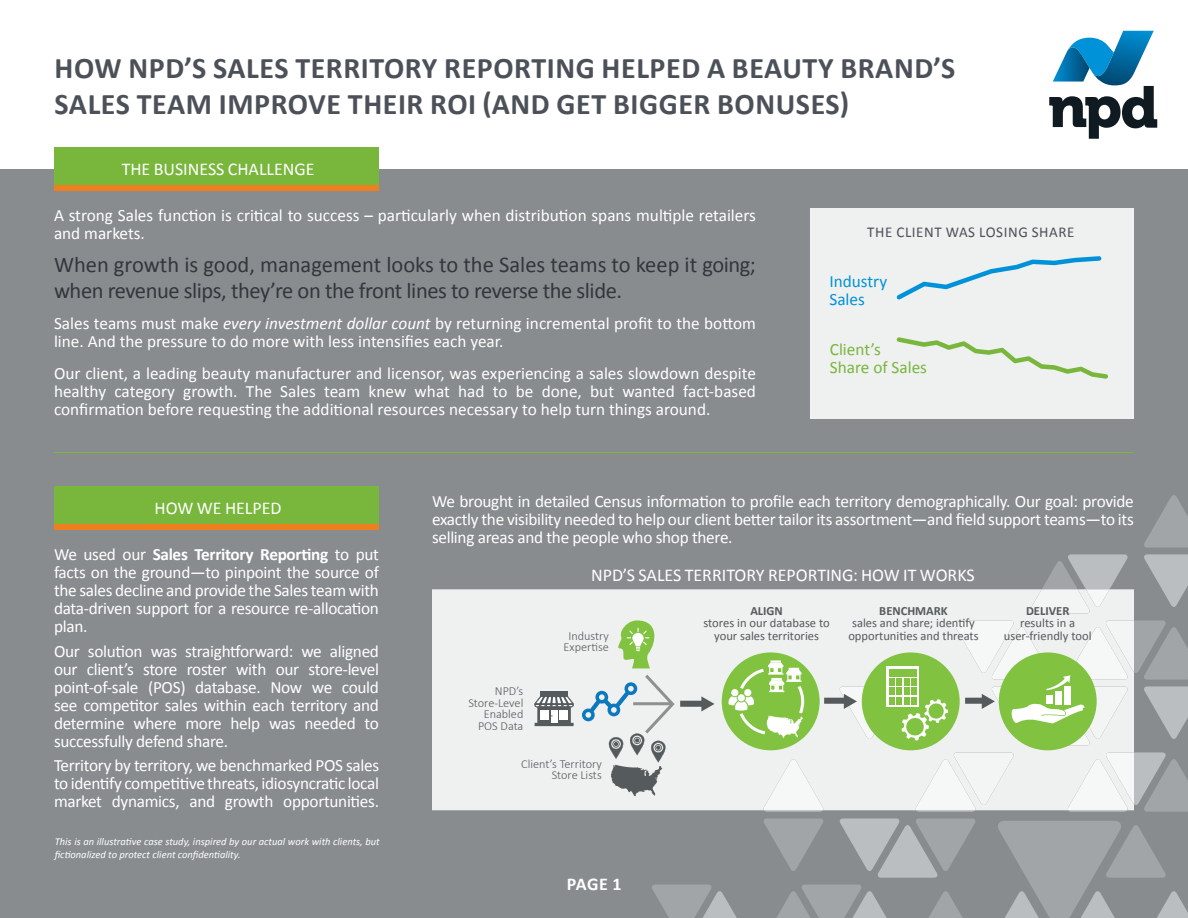
<style>
.page{position:relative;width:1188px;height:918px;background:#fff}
.page>*{position:absolute;margin:0;border:0;box-sizing:border-box;transform-origin:0 0}
.t1{font:700 30px/36.6px "Calibri";letter-spacing:.02em;color:#4c5159}
.t2{font:22.5px/25.5px "Calibri";letter-spacing:-.02em;color:#32373e}
.t3{font:18px "Calibri";color:#fff}
.t4{font:700 18px "Calibri";color:#fff}
.t5{font:17.25px/18px "Calibri";letter-spacing:-.01em;color:#fff;text-align:justify}
.t6{font:17.25px/18px "Calibri";color:#78b63c}
.t7{font:17.25px/18px "Calibri";color:#0092d8}
.t8{font:15px "Calibri";letter-spacing:.04em;color:#4c5159}
.t9{font:12.6px/12.9px "Calibri";color:#555a5c;text-align:center}
.t10{font:700 12.6px "Calibri";color:#555a5c}
.t11{font:300 12.3px/11.7px "Calibri";color:#555a5c;text-align:right}
.t12{font:italic 10.5px/13.5px "Calibri";color:#fff}
.s1{font-style:italic}
.s2{font-weight:700}
</style>
<div class="page">
<div style="left:0;top:169px;width:1188px;height:749px;background:#888c8f"></div>
<svg style="left:1144px;top:495px;width:44px;height:53px"></svg>
<svg style="left:1144px;top:554px;width:44px;height:53px"></svg>
<svg style="left:840px;top:819px;width:135px;height:59px"></svg>
<svg style="left:764px;top:819px;width:59px;height:52px"></svg>
<svg style="left:998px;top:821px;width:190px;height:97px"></svg>
<svg style="left:929px;top:891px;width:33px;height:27px"></svg>
<svg style="left:777px;top:885px;width:110px;height:33px"></svg>
<svg style="left:652px;top:885px;width:85px;height:33px"></svg>
<svg style="left:1049px;top:31px;width:108px;height:108px"></svg>
<div style="left:810px;top:208px;width:324px;height:210px;background:#eff0f0"></div>
<svg style="left:896px;top:256px;width:205px;height:44px"></svg>
<svg style="left:897px;top:337px;width:211px;height:42px"></svg>
<div style="left:55px;top:148px;width:324px;height:43px;background:#78b63c"></div>
<div style="left:55px;top:185px;width:324px;height:6px;background:#ee7f1f"></div>
<hr style="left:55px;top:452px;width:1079px;height:1px;background:#78b63c">
<div style="left:55px;top:487px;width:324px;height:43px;background:#78b63c"></div>
<div style="left:55px;top:524px;width:324px;height:6px;background:#ee7f1f"></div>
<div style="left:432px;top:589px;width:702px;height:221px;background:#eff0f0"></div>
<svg style="left:1030px;top:554px;width:98px;height:60px"></svg>
<svg style="left:1068px;top:752px;width:120px;height:60px;background:#cdcfd0"></svg>
<svg style="left:916px;top:752px;width:98px;height:60px;background:#eeeff0"></svg>
<svg style="left:763px;top:759px;width:60px;height:53px;background:#eff0f0"></svg>
<div style="left:722px;top:652px;width:98px;height:98px;background:#81c341;border-radius:50%"></div>
<div style="left:824px;top:698px;width:21px;height:6px;background:#555a5c"></div>
<div style="left:680px;top:701px;width:24px;height:6px;background:#555a5c"></div>
<svg style="left:701px;top:696px;width:13px;height:16px"></svg>
<svg style="left:535px;top:696px;width:39px;height:30px"></svg>
<div style="left:540px;top:691px;width:28px;height:6px;background:#555a5c"></div>
<svg style="left:582px;top:620px;width:95px;height:176px;background:#d1dad4"></svg>
<svg style="left:839px;top:620px;width:349px;height:126px;background:#c2d6b1"></svg>
<div style="left:911px;top:697px;width:6px;height:7px;background:#81c341"></div>
<svg style="left:729px;top:660px;width:77px;height:78px"></svg>
<h1 class="t1" style="left:55px;top:49px;width:902px">HOW NPD’S SALES TERRITORY REPORTING HELPED A BEAUTY BRAND’S<br>SALES TEAM IMPROVE THEIR ROI (AND GET BIGGER BONUSES)</h1>
<p class="t3" style="left:122px;top:158px;width:194px">THE BUSINESS CHALLENGE</p>
<p class="t5" style="left:54px;top:207px;width:703px">A strong Sales function is critical to success – particularly when distribution spans multiple retailers and markets.</p>
<h2 class="t2" style="left:54px;top:252px;width:704px">When growth is good, management looks to the Sales teams to keep it going; when revenue slips, they’re on the front lines to reverse the slide.</h2>
<p class="t5" style="left:54px;top:315px;width:703px">Sales teams must make <span class="s1">every investment dollar count</span> by returning incremental profit to the bottom line. And the pressure to do more with less intensifies each year.</p>
<p class="t5" style="left:54px;top:364px;width:703px">Our client, a leading beauty manufacturer and licensor, was experiencing a sales slowdown despite healthy category growth. The Sales team knew what had to be done, but wanted fact-based confirmation before requesting the additional resources necessary to help turn things around.</p>
<p class="t8" style="left:867px;top:222px;width:209px">THE CLIENT WAS LOSING SHARE</p>
<p class="t7" style="left:829px;top:272px;width:59px">Industry<br>Sales</p>
<p class="t6" style="left:830px;top:340px;width:99px">Client’s<br>Share of Sales</p>
<p class="t3" style="left:155px;top:497px;width:129px">HOW WE HELPED</p>
<p class="t5" style="left:54px;top:545px;width:327px">We used our <span class="s2">Sales Territory Reporting</span> to put facts on the ground—to pinpoint the source of the sales decline and provide the Sales team with data-driven support for a resource re-allocation plan.</p>
<p class="t5" style="left:54px;top:642px;width:327px">Our solution was straightforward: we aligned our client’s store roster with our store-level point-of-sale (POS) database. Now we could see competitor sales within each territory and determine where more help was needed to successfully defend share.</p>
<p class="t5" style="left:54px;top:757px;width:327px">Territory by territory, we benchmarked POS sales to identify competitive threats, idiosyncratic local market dynamics, and growth opportunities.</p>
<p class="t12" style="left:55px;top:834px;width:327px">This is an illustrative case study, inspired by our actual work with clients, but fictionalized to protect client confidentiality.</p>
<p class="t5" style="left:432px;top:492px;width:703px">We brought in detailed Census information to profile each territory demographically. Our goal: provide exactly the visibility needed to help our client better tailor its assortment—and field support teams—to its selling areas and the people who shop there.</p>
<p class="t3" style="left:591px;top:564px;width:385px">NPD’S SALES TERRITORY REPORTING: HOW IT WORKS</p>
<p class="t10" style="left:750px;top:602px;width:34px">ALIGN</p>
<p class="t9" style="left:703px;top:617px;width:128px">stores in our database to your sales territories</p>
<p class="t10" style="left:879px;top:602px;width:70px">BENCHMARK</p>
<p class="t9" style="left:848px;top:617px;width:132px">sales and share; identify opportunities and threats</p>
<p class="t10" style="left:1026px;top:602px;width:45px">DELIVER</p>
<p class="t9" style="left:1020px;top:617px;width:57px">results in a</p>
<p class="t11" style="left:568px;top:629px;width:42px">Industry</p>
<p class="t9" style="left:1004px;top:630px;width:89px">user-friendly tool</p>
<p class="t11" style="left:564px;top:641px;width:47px">Expertise</p>
<p class="t11" style="left:468px;top:684px;width:56px">NPD’s<br>Store-Level<br>Enabled<br>POS Data</p>
<p class="t11" style="left:521px;top:757px;width:82px">Client’s Territory<br>Store Lists</p>
<p class="t4" style="left:567px;top:872px;width:56px">PAGE 1</p>
</div>
